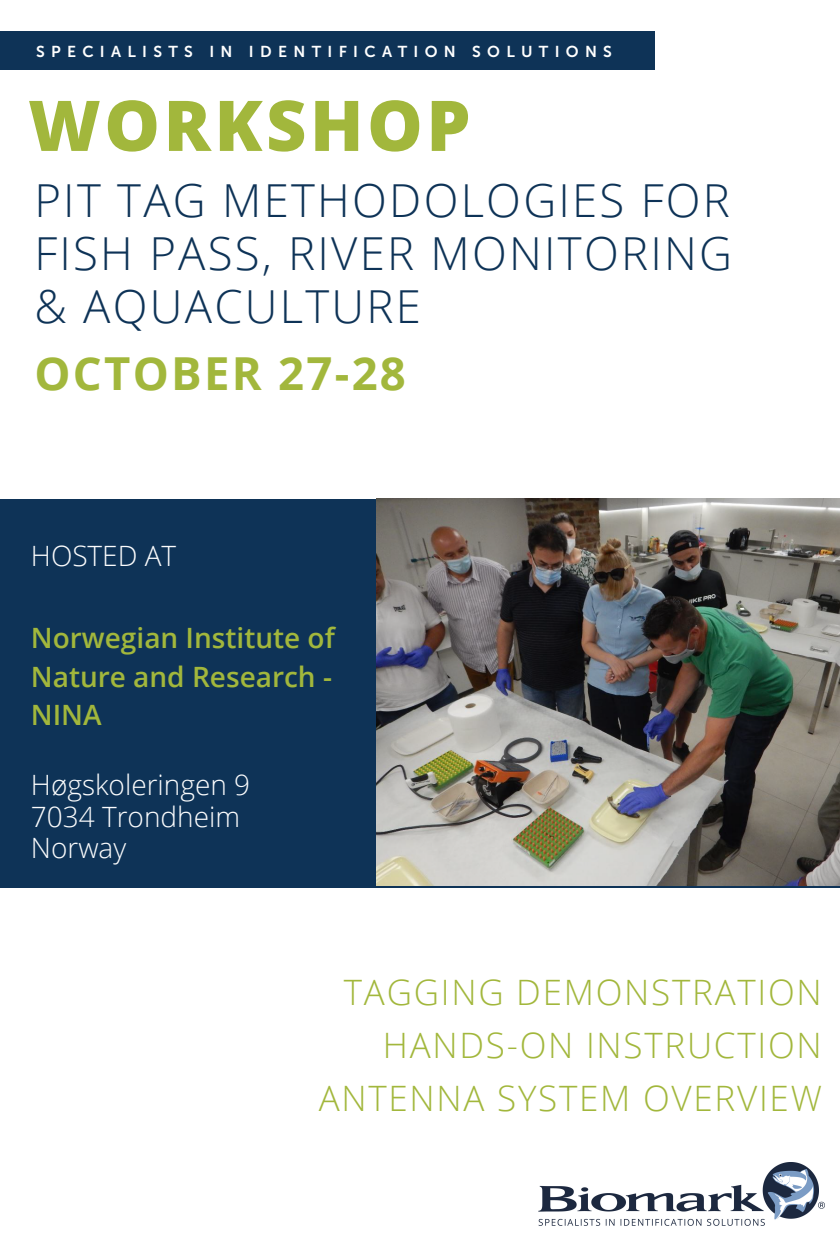
<style>
.page{position:relative;width:840px;height:1260px;background:#fff}
.page>*{position:absolute;margin:0;border:0;box-sizing:border-box;transform-origin:0 0}
.t1{font:800 70px "Open Sans";letter-spacing:.05em;color:#a2b73c}
.t2{font:300 45.5px/53px "Open Sans";letter-spacing:.05em;color:#0e3357;text-align:justify}
.t3{font:700 45.5px "Open Sans";letter-spacing:.05em;color:#a2b73c}
.t4{font:300 35px/53px "Open Sans";letter-spacing:.05em;color:#a2b73c;text-align:right}
.t5{font:300 28px/31.5px "Open Sans";color:#fbfcfd}
.t6{font:600 28px/38.5px "Open Sans";color:#a2b73c;text-align:justify}
.t7{font:15.75px "Museo Sans 700";letter-spacing:.4em;color:#fff}
</style>
<div class="page">
<div style="left:0;top:499px;width:839px;height:388px;background:#0e3357"></div>
<div style="left:0;top:32px;width:654px;height:38px;background:#0e3357"></div>
<img style="left:377px;top:499px;width:462px;height:387px">
<img style="left:538px;top:1162px;width:286px;height:64px">
<p class="t7" style="left:36px;top:42px;width:577px">SPECIALISTS IN IDENTIFICATION SOLUTIONS</p>
<h1 class="t1" style="left:28px;top:72px;width:444px">WORKSHOP</h1>
<h2 class="t2" style="left:34px;top:173px;width:699px">PIT TAG METHODOLOGIES FOR FISH PASS, RIVER MONITORING &amp; AQUACULTURE</h2>
<h2 class="t3" style="left:34px;top:341px;width:373px">OCTOBER 27-28</h2>
<p class="t5" style="left:31px;top:539px;width:147px">HOSTED AT</p>
<p class="t6" style="left:31px;top:618px;width:306px">Norwegian Institute of Nature and Research - NINA</p>
<p class="t5" style="left:31px;top:769px;width:221px">Høgskoleringen 9<br>7034 Trondheim<br>Norway</p>
<p class="t4" style="left:319px;top:965px;width:505px">TAGGING DEMONSTRATION<br>HANDS-ON INSTRUCTION<br>ANTENNA SYSTEM OVERVIEW</p>
</div>
